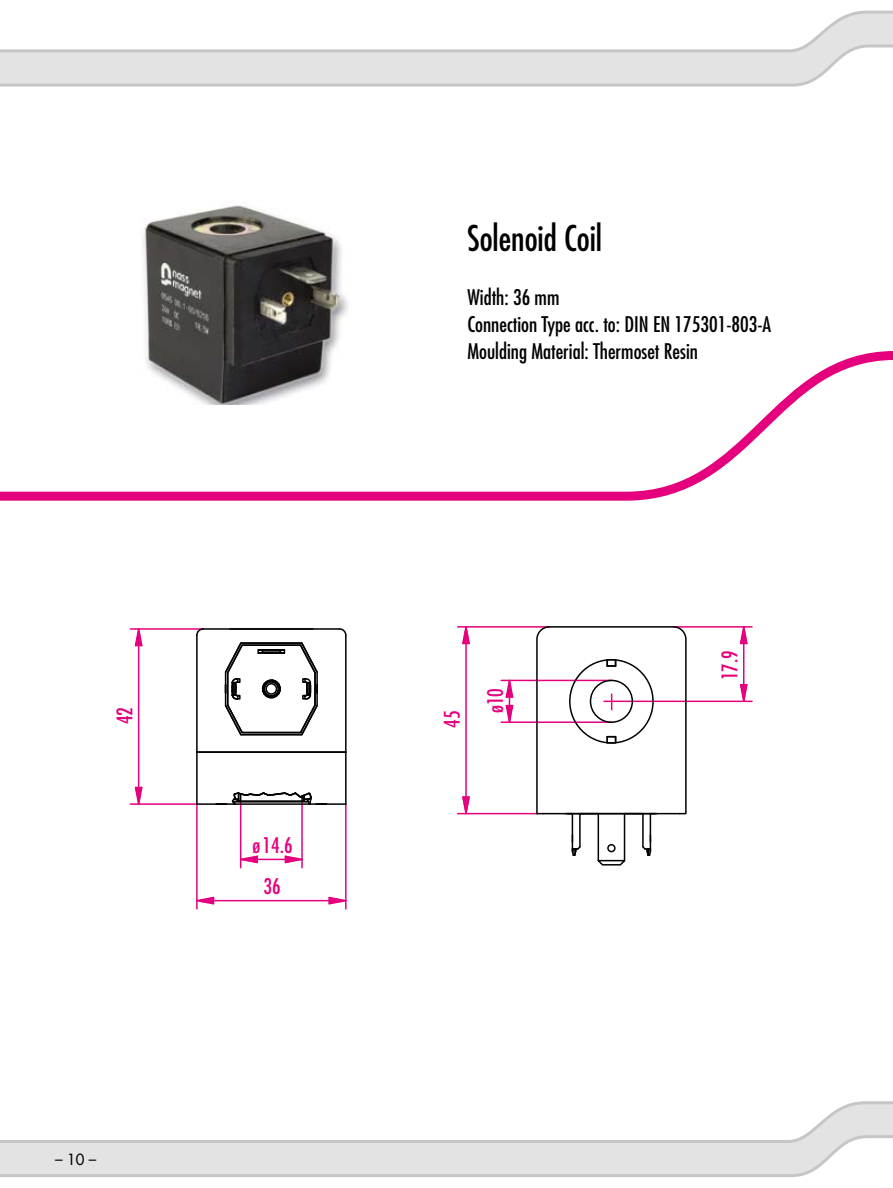
<style>
.page{position:relative;width:893px;height:1188px;background:#fff}
.page>*{position:absolute;margin:0;border:0;box-sizing:border-box;transform-origin:0 0}
.t1{font:condensed 34.5px "Futura";color:#000}
.t2{font:condensed 21px/27px "Futura";color:#000}
.t3{font:condensed 21px/41.2px "Futura";color:#e5007d;text-align:center}
.t4{font:15px "Futura";color:#000}
</style>
<div class="page">
<hr style="left:240px;top:801px;width:1px;height:67px;background:#e5007d">
<hr style="left:301px;top:801px;width:2px;height:67px;background:#e5007d">
<svg style="left:239px;top:855px;width:64px;height:9px"></svg>
<hr style="left:345px;top:804px;width:2px;height:105px;background:#e5007d">
<svg style="left:327px;top:896px;width:20px;height:10px"></svg>
<hr style="left:196px;top:804px;width:2px;height:105px;background:#e5007d">
<svg style="left:196px;top:896px;width:19px;height:10px"></svg>
<hr style="left:214px;top:900px;width:115px;height:1px;background:#e5007d">
<hr style="left:130px;top:803px;width:67px;height:2px;background:#e5007d">
<svg style="left:134px;top:786px;width:10px;height:19px"></svg>
<hr style="left:130px;top:628px;width:73px;height:2px;background:#e5007d">
<svg style="left:134px;top:628px;width:10px;height:19px"></svg>
<hr style="left:138px;top:646px;width:1px;height:141px;background:#e5007d">
<hr style="left:197px;top:803px;width:38px;height:2px;background:#000">
<hr style="left:310px;top:803px;width:36px;height:2px;background:#000">
<hr style="left:196px;top:752px;width:2px;height:52px;background:#000">
<hr style="left:345px;top:752px;width:2px;height:52px;background:#000">
<svg style="left:195px;top:628px;width:152px;height:126px"></svg>
<hr style="left:230px;top:628px;width:83px;height:2px;background:#000">
<svg style="left:216px;top:792px;width:100px;height:14px"></svg>
<hr style="left:501px;top:680px;width:110px;height:1px;background:#e5007d">
<hr style="left:501px;top:721px;width:110px;height:2px;background:#e5007d">
<svg style="left:505px;top:679px;width:9px;height:43px"></svg>
<hr style="left:458px;top:813px;width:79px;height:1px;background:#e5007d">
<svg style="left:461px;top:796px;width:10px;height:19px"></svg>
<hr style="left:458px;top:626px;width:91px;height:2px;background:#e5007d">
<svg style="left:461px;top:626px;width:10px;height:19px"></svg>
<hr style="left:465px;top:644px;width:2px;height:153px;background:#e5007d">
<hr style="left:673px;top:626px;width:79px;height:2px;background:#e5007d">
<svg style="left:739px;top:626px;width:10px;height:19px"></svg>
<hr style="left:604px;top:701px;width:148px;height:1px;background:#e5007d">
<svg style="left:739px;top:683px;width:10px;height:20px"></svg>
<hr style="left:743px;top:644px;width:1px;height:41px;background:#e5007d">
<svg style="left:535px;top:626px;width:152px;height:240px"></svg>
<img style="left:142px;top:205px;width:207px;height:142px">
<svg style="left:0;top:347px;width:892px;height:154px"></svg>
<svg style="left:0;top:10px;width:892px;height:77px"></svg>
<svg style="left:0;top:1101px;width:892px;height:76px"></svg>
<svg style="left:892px;top:10px;width:1px;height:38px"></svg>
<svg style="left:892px;top:1101px;width:1px;height:37px"></svg>
<p class="t3" style="left:104px;top:724px;width:19px;rotate:-90deg">42</p>
<p class="t4" style="left:55px;top:1150px;width:43px">– 10 –</p>
<p class="t3" style="left:252px;top:824px;width:42px">ø14.6<br>36</p>
<h1 class="t1" style="left:467px;top:217px;width:136px">Solenoid Coil</h1>
<p class="t2" style="left:467px;top:284px;width:305px">Width: 36 mm<br>Connection Type acc. to: DIN EN 175301-803-A<br>Moulding Material: Thermoset Resin</p>
<p class="t3" style="left:431px;top:728px;width:19px;rotate:-90deg">45</p>
<p class="t3" style="left:474px;top:713px;width:27px;rotate:-90deg">ø10</p>
<p class="t3" style="left:709px;top:680px;width:32px;rotate:-90deg">17.9</p>
</div>
